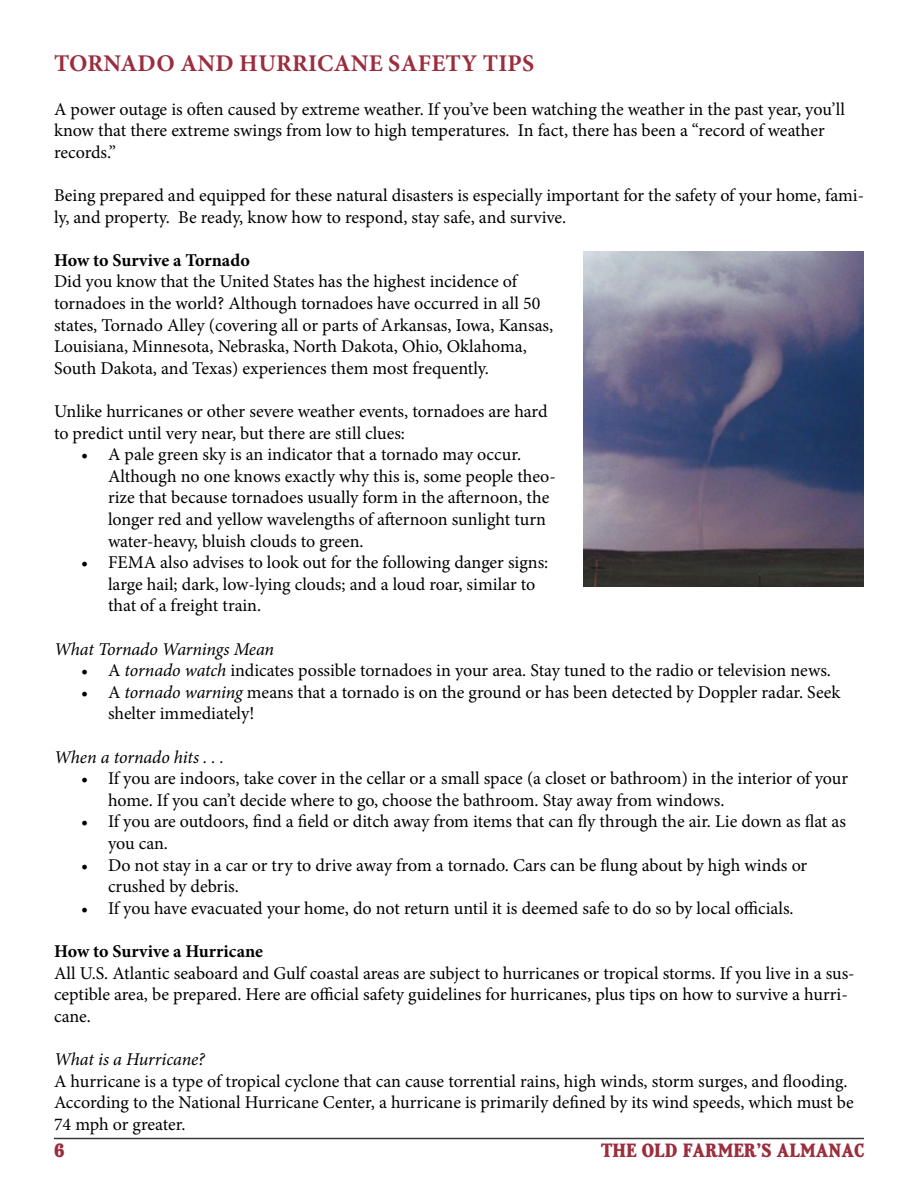
<style>
.page{position:relative;width:918px;height:1188px;background:#fff}
.page>*{position:absolute;margin:0;border:0;box-sizing:border-box;transform-origin:0 0}
.t1{font:700 24px "Minion Pro";letter-spacing:.01em;color:#9b2d3d}
.t2{font:18px/21.6px "Minion Pro";letter-spacing:-.005em;color:#000}
.t3{font:italic 18px "Minion Pro";letter-spacing:-.005em;color:#000}
.t4{font:700 18px "Minion Pro";color:#000}
.t5{font:700 18px "OFA Deck";color:#9b2d3d}
.s1{font-style:italic}
</style>
<div class="page">
<hr style="left:54px;top:1138px;width:810px;height:1px;background:#393939">
<img style="left:583px;top:251px;width:281px;height:336px">
<h1 class="t1" style="left:54px;top:47px;width:482px">TORNADO AND HURRICANE SAFETY TIPS</h1>
<p class="t2" style="left:54px;top:98px;width:792px">A power outage is often caused by extreme weather. If you’ve been watching the weather in the past year, you’ll know that there extreme swings from low to high temperatures. In fact, there has been a “record of weather records.”</p>
<p class="t2" style="left:54px;top:185px;width:812px">Being prepared and equipped for these natural disasters is especially important for the safety of your home, fami&shy;ly, and property. Be ready, know how to respond, stay safe, and survive.</p>
<p class="t4" style="left:54px;top:247px;width:197px">How to Survive a Tornado</p>
<p class="t2" style="left:54px;top:271px;width:501px">Did you know that the United States has the highest incidence of tornadoes in the world? Although tornadoes have occurred in all 50 states, Tornado Alley (covering all or parts of Arkansas, Iowa, Kansas, Louisiana, Minnesota, Nebraska, North Dakota, Ohio, Oklahoma, South Dakota, and Texas) experiences them most frequently.</p>
<p class="t2" style="left:54px;top:401px;width:495px">Unlike hurricanes or other severe weather events, tornadoes are hard to predict until very near, but there are still clues:</p>
<p class="t2" style="left:108px;top:444px;width:449px;text-indent:-27px">• A pale green sky is an indicator that a tornado may occur.<br>Although no one knows exactly why this is, some people theo&shy;rize that because tornadoes usually form in the afternoon, the longer red and yellow wavelengths of afternoon sunlight turn water-heavy, bluish clouds to green.</p>
<p class="t2" style="left:108px;top:552px;width:442px;text-indent:-27px">• FEMA also advises to look out for the following danger signs: large hail; dark, low-lying clouds; and a loud roar, similar to that of a freight train.</p>
<p class="t3" style="left:54px;top:637px;width:222px">What Tornado Warnings Mean</p>
<p class="t2" style="left:81px;top:660px;width:752px">• A <span class="s1">tornado watch</span> indicates possible tornadoes in your area. Stay tuned to the radio or television news.</p>
<p class="t2" style="left:108px;top:681px;width:734px;text-indent:-27px">• A <span class="s1">tornado warning</span> means that a tornado is on the ground or has been detected by Doppler radar. Seek shelter immediately!</p>
<p class="t3" style="left:54px;top:745px;width:172px">When a tornado hits . . .</p>
<p class="t2" style="left:108px;top:768px;width:742px;text-indent:-27px">• If you are indoors, take cover in the cellar or a small space (a closet or bathroom) in the interior of your home. If you can’t decide where to go, choose the bathroom. Stay away from windows.</p>
<p class="t2" style="left:108px;top:811px;width:739px;text-indent:-27px">• If you are outdoors, find a field or ditch away from items that can fly through the air. Lie down as flat as you can.</p>
<p class="t2" style="left:108px;top:854px;width:701px;text-indent:-27px">• Do not stay in a car or try to drive away from a tornado. Cars can be flung about by high winds or crushed by debris.</p>
<p class="t2" style="left:81px;top:897px;width:714px">• If you have evacuated your home, do not return until it is deemed safe to do so by local officials.</p>
<p class="t4" style="left:54px;top:939px;width:211px">How to Survive a Hurricane</p>
<p class="t2" style="left:54px;top:962px;width:802px">All U.S. Atlantic seaboard and Gulf coastal areas are subject to hurricanes or tropical storms. If you live in a sus&shy;ceptible area, be prepared. Here are official safety guidelines for hurricanes, plus tips on how to survive a hurri&shy;cane.</p>
<p class="t3" style="left:54px;top:1047px;width:152px">What is a Hurricane?</p>
<p class="t2" style="left:54px;top:1070px;width:801px">A hurricane is a type of tropical cyclone that can cause torrential rains, high winds, storm surges, and flooding.<br>According to the National Hurricane Center, a hurricane is primarily defined by its wind speeds, which must be<br>74 mph or greater.</p>
<p class="t5" style="left:54px;top:1143px;width:12px">6</p>
<p class="t5" style="left:601px;top:1143px;width:264px">THE OLD FARMER’S ALMANAC</p>
</div>
